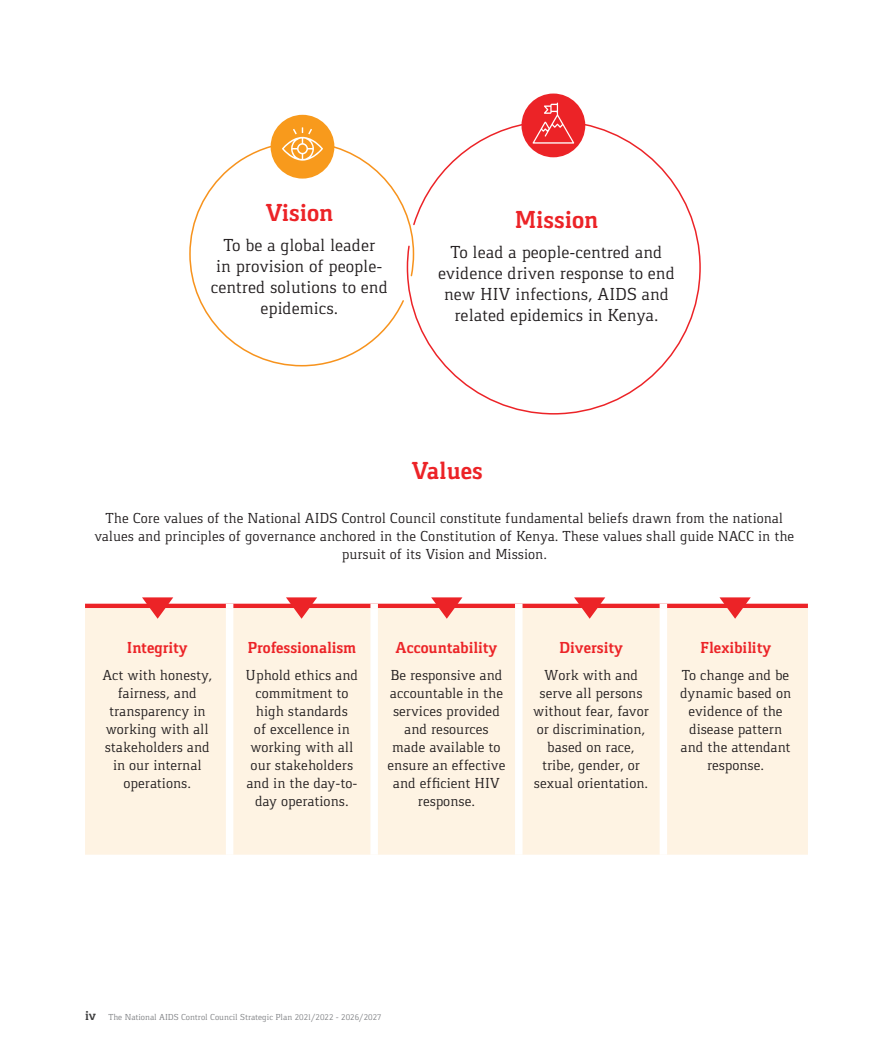
<style>
.page{position:relative;width:893px;height:1063px;background:#fff}
.page>*{position:absolute;margin:0;border:0;box-sizing:border-box;transform-origin:0 0}
.Graphic_text{font:700 25.5px "Gaspar";color:#ec2327}
.Graphic_text-2{font:18px/21px "Gaspar";color:#231f20;text-align:center}
.Graphic_text-3{font:700 16.5px "Gaspar";color:#ec2327}
.Graphic_text-4{font:15px/18px "Gaspar";color:#231f20;text-align:center}
.t1{font:700 13.5px "Gaspar";color:#3e3e3f}
.t2{font:9px "Gaspar";color:#808285}
</style>
<div class="page">
<div style="left:85px;top:619px;width:723px;height:236px;background:#fef3e3"></div>
<div style="left:226px;top:608px;width:7px;height:247px;background:#fff"></div>
<div style="left:370px;top:608px;width:8px;height:247px;background:#fff"></div>
<div style="left:515px;top:608px;width:7px;height:247px;background:#fff"></div>
<div style="left:660px;top:608px;width:7px;height:247px;background:#fff"></div>
<svg style="left:415px;top:121px;width:286px;height:294px"></svg>
<div style="left:521px;top:94px;width:64px;height:63px;background:#ec2327;border-radius:50%"></div>
<svg style="left:532px;top:103px;width:42px;height:41px"></svg>
<svg style="left:189px;top:142px;width:226px;height:225px"></svg>
<div style="left:271px;top:115px;width:63px;height:64px;background:#f89a1c;border-radius:50%"></div>
<svg style="left:282px;top:127px;width:41px;height:34px"></svg>
<svg style="left:85px;top:597px;width:723px;height:22px"></svg>
<p class="Graphic_text" style="left:265px;top:199px;width:70px">Vision</p>
<p class="Graphic_text-2" style="left:211px;top:235px;width:179px">To be a global leader<br>in provision of people&shy;centred solutions to end epidemics.</p>
<p class="Graphic_text" style="left:515px;top:205px;width:85px">Mission</p>
<p class="Graphic_text-2" style="left:438px;top:241px;width:238px">To lead a people-centred and evidence driven response to end new HIV infections, AIDS and</p>
<p class="Graphic_text-2" style="left:454px;top:304px;width:206px">related epidemics in Kenya.</p>
<p class="Graphic_text" style="left:412px;top:456px;width:73px">Values</p>
<p class="Graphic_text-4" style="left:94px;top:509px;width:701px">The Core values of the National AIDS Control Council constitute fundamental beliefs drawn from the national values and principles of governance anchored in the Constitution of Kenya. These values shall guide NACC in the pursuit of its Vision and Mission.</p>
<p class="Graphic_text-3" style="left:127px;top:639px;width:62px">Integrity</p>
<p class="Graphic_text-4" style="left:102px;top:666px;width:111px">Act with honesty, fairness, and transparency in working with all stakeholders and in our internal operations.</p>
<p class="Graphic_text-3" style="left:247px;top:639px;width:110px">Professionalism</p>
<p class="Graphic_text-4" style="left:246px;top:666px;width:114px">Uphold ethics and commitment to high standards<br>of excellence in working with all our stakeholders and in the day-to&shy;day operations.</p>
<p class="Graphic_text-3" style="left:396px;top:639px;width:103px">Accountability</p>
<p class="Graphic_text-4" style="left:388px;top:666px;width:119px">Be responsive and accountable in the services provided and resources made available to ensure an effective and efficient HIV response.</p>
<p class="Graphic_text-3" style="left:559px;top:639px;width:65px">Diversity</p>
<p class="Graphic_text-4" style="left:533px;top:666px;width:117px">Work with and serve all persons without fear, favor or discrimination, based on race, tribe, gender, or sexual orientation.</p>
<p class="Graphic_text-3" style="left:700px;top:639px;width:73px">Flexibility</p>
<p class="Graphic_text-4" style="left:680px;top:666px;width:113px">To change and be dynamic based on evidence of the disease pattern and the attendant response.</p>
<p class="t1" style="left:85px;top:1008px;width:13px">iv</p>
<p class="t2" style="left:108px;top:1012px;width:275px">The National AIDS Control Council Strategic Plan 2021/2022 – 2026/2027</p>
</div>
